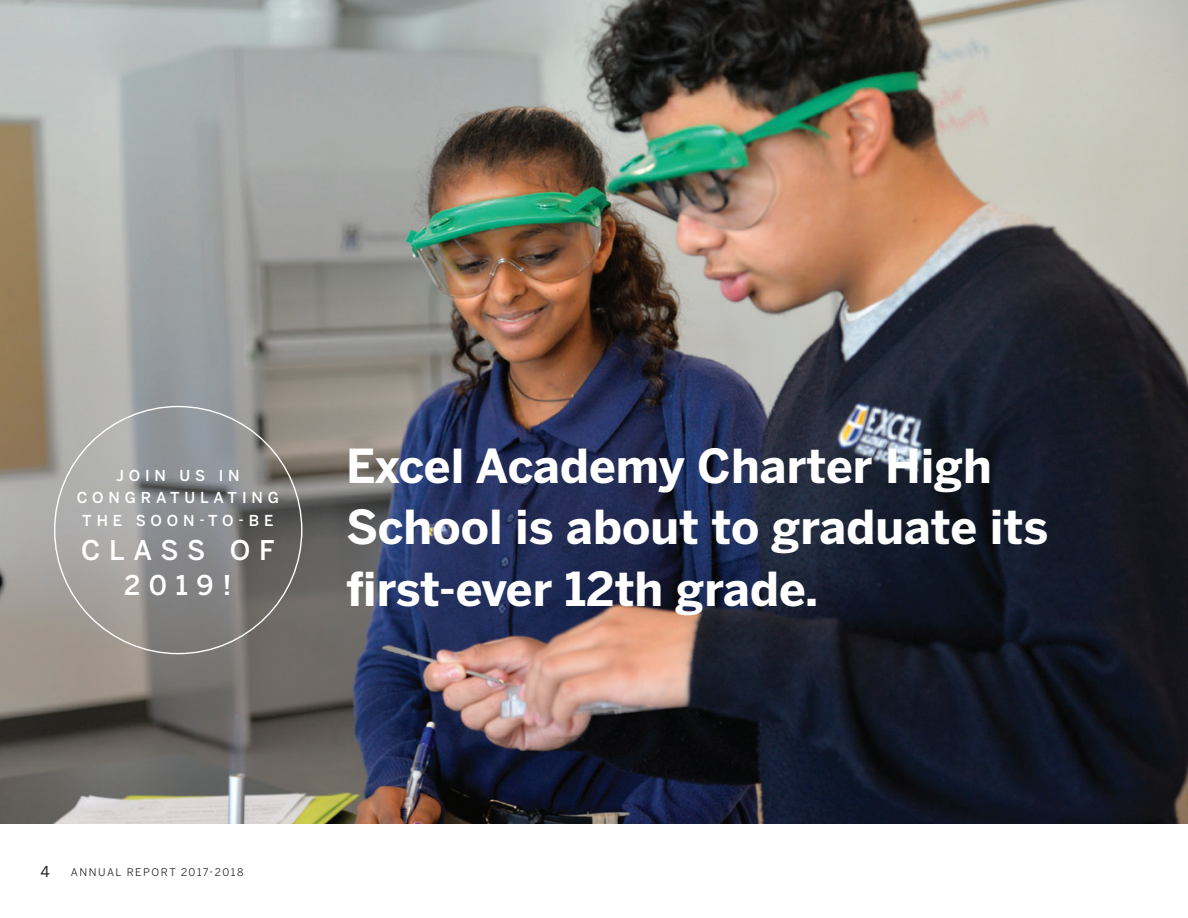
<style>
.page{position:relative;width:1188px;height:918px;background:#fff}
.page>*{position:absolute;margin:0;border:0;box-sizing:border-box;transform-origin:0 0}
.t1{font:700 46.5px/61.5px "Benton Sans";color:#fff}
.t2{font:500 27px/34.5px "Benton Sans";letter-spacing:.32em;color:#fff;text-align:center}
.t3{font:500 15px/22.5px "Benton Sans";letter-spacing:.325em;color:#fff;text-align:center}
.t4{font:15px "Benton Sans";color:#231f20}
.t5{font:10.5px "Benton Sans";letter-spacing:.15em;color:#231f20}
</style>
<div class="page">
<img style="left:0;top:0;width:1188px;height:824px">
<p class="t3" style="left:77px;top:464px;width:204px">JOIN US IN<br>CONGRATULATING<br>THE SOON-TO-BE</p>
<p class="t2" style="left:81px;top:534px;width:195px">CLASS OF<br>2019!</p>
<p class="t1" style="left:346px;top:436px;width:704px">Excel Academy Charter High<br>School is about to graduate its first-ever 12th grade.</p>
<p class="t4" style="left:40px;top:863px;width:11px">4</p>
<p class="t5" style="left:71px;top:866px;width:174px">ANNUAL REPORT 2017-2018</p>
</div>
